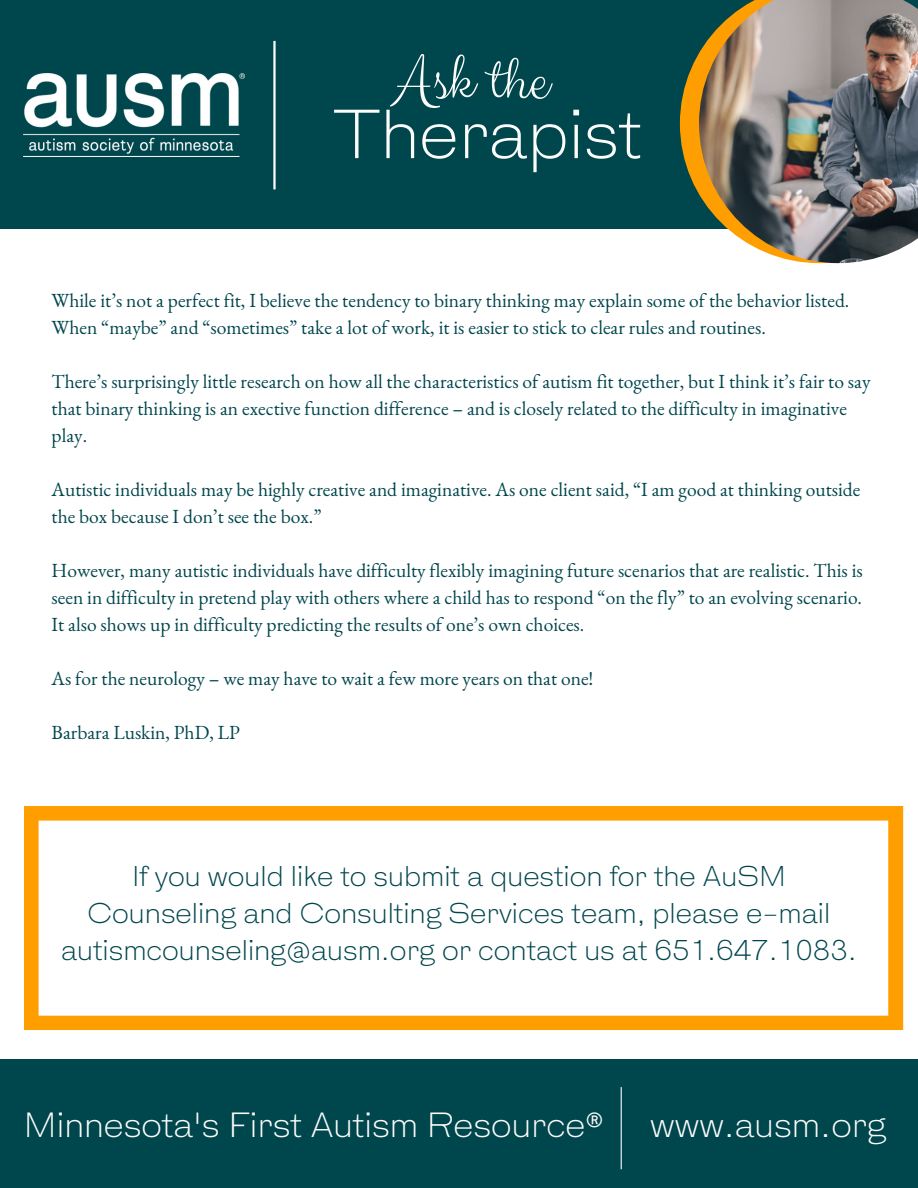
<style>
.page{position:relative;width:918px;height:1188px;background:#fff}
.page>*{position:absolute;margin:0;border:0;box-sizing:border-box;transform-origin:0 0}
.t1{font:67.8px "Clicker Script";color:#fcfcfb}
.t2{font:300 65.25px "HK Gothic";color:#fcfcfb}
.t3{font:300 33px "HK Gothic";color:#fcfcfb}
.t4{font:300 27px/37.2px "HK Gothic";color:#00464d;text-align:center}
.t5{font:19.5px/27px "EB Garamond";color:#00464d}
</style>
<div class="page">
<div style="left:0;top:0;width:918px;height:228px;background:#00464d"></div>
<img style="left:24px;top:74px;width:220px;height:82px">
<hr style="left:273px;top:41px;width:3px;height:148px;background:#fcfcfb">
<svg style="left:680px;top:53px;width:19px;height:176px;fill:#ff9e00"></svg>
<img style="left:699px;top:0;width:219px;height:263px">
<div style="left:0;top:1060px;width:918px;height:128px;background:#00464d"></div>
<hr style="left:621px;top:1087px;width:1px;height:82px;background:#fcfcfb">
<svg style="left:24px;top:806px;width:879px;height:224px"></svg>
<h1 class="t1" style="left:394px;top:37px;width:156px">Ask the</h1>
<h2 class="t2" style="left:333px;top:100px;width:310px">Therapist</h2>
<p class="t5" style="left:52px;top:287px;width:799px">While it’s not a perfect fit, I believe the tendency to binary thinking may explain some of the behavior listed.<br>When “maybe” and “sometimes” take a lot of work, it is easier to stick to clear rules and routines.</p>
<p class="t5" style="left:52px;top:368px;width:820px">There’s surprisingly little research on how all the characteristics of autism fit together, but I think it’s fair to say that binary thinking is an exective function difference – and is closely related to the difficulty in imaginative play.</p>
<p class="t5" style="left:52px;top:476px;width:810px">Autistic individuals may be highly creative and imaginative. As one client said, “I am good at thinking outside the box because I don’t see the box.”</p>
<p class="t5" style="left:52px;top:557px;width:813px;text-align:justify">However, many autistic individuals have difficulty flexibly imagining future scenarios that are realistic. This is seen in difficulty in pretend play with others where a child has to respond “on the fly” to an evolving scenario.<br>It also shows up in difficulty predicting the results of one’s own choices.</p>
<p class="t5" style="left:52px;top:665px;width:543px">As for the neurology – we may have to wait a few more years on that one!</p>
<p class="t5" style="left:52px;top:719px;width:190px">Barbara Luskin, PhD, LP</p>
<h3 class="t4" style="left:61px;top:860px;width:797px">If you would like to submit a question for the AuSM<br>Counseling and Consulting Services team, please e-mail autismcounseling@ausm.org or contact us at 651.647.1083.</h3>
<h3 class="t3" style="left:24px;top:1107px;width:581px">Minnesota's First Autism Resource®</h3>
<h3 class="t3" style="left:650px;top:1107px;width:238px">www.ausm.org</h3>
</div>
